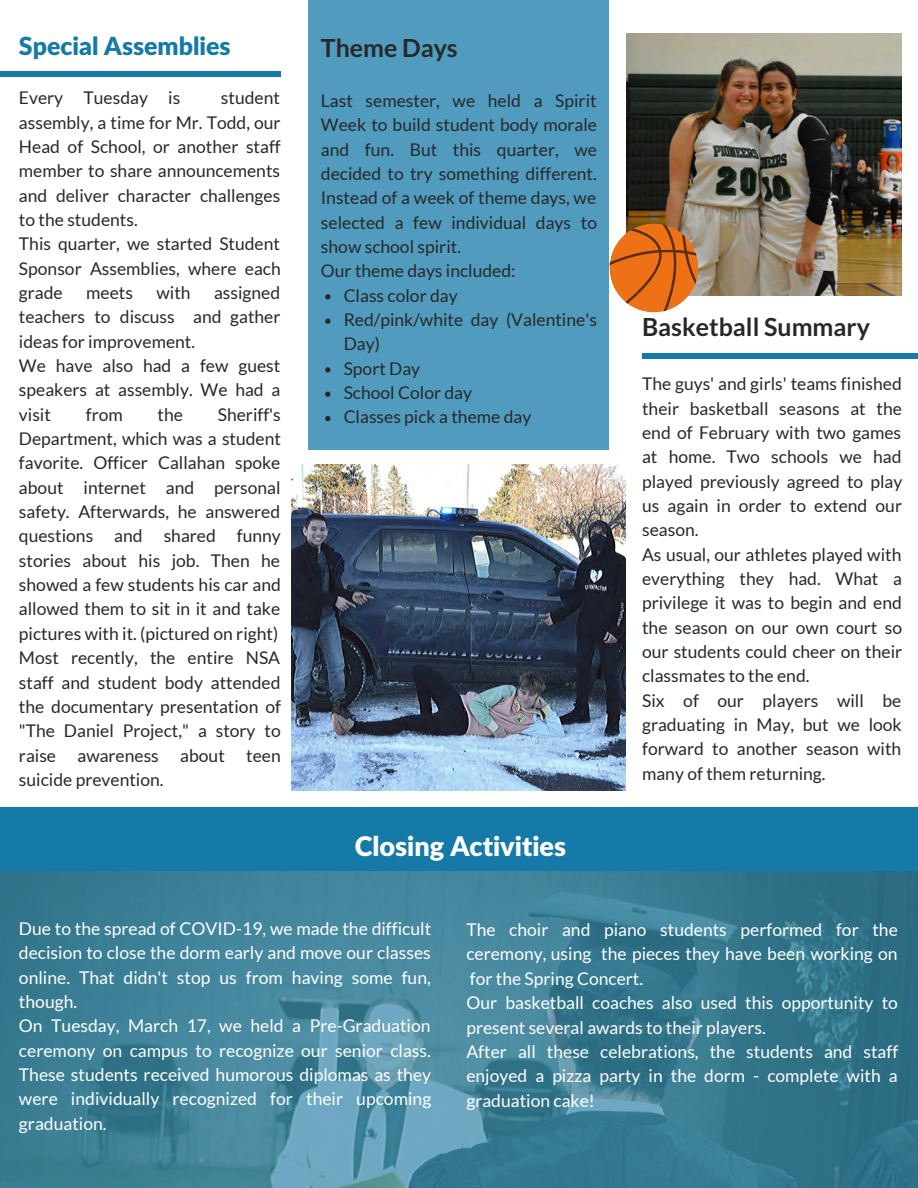
<style>
.page{position:relative;width:918px;height:1188px;background:#fff}
.page>*{position:absolute;margin:0;border:0;box-sizing:border-box;transform-origin:0 0}
.t1{font:900 27px "Lato Latin";color:#fff}
.t2{font:700 24.9px "Lato";color:#282828}
.t3{font:900 24.9px "Lato Latin";color:#157aa8}
.t4{font:17.55px/24.3px "Lato";color:#282828}
.t5{font:17.55px/24.3px "Lato";color:#fff}
</style>
<div class="page">
<div style="left:0;top:808px;width:918px;height:380px;background:#157aa8"></div>
<img style="left:626px;top:33px;width:276px;height:262px">
<img style="left:292px;top:464px;width:334px;height:327px">
<div style="left:309px;top:0;width:300px;height:450px;background:#509bbe"></div>
<div style="left:0;top:72px;width:281px;height:5px;background:#157aa8"></div>
<div style="left:642px;top:354px;width:276px;height:5px;background:#157aa8"></div>
<svg style="left:609px;top:224px;width:89px;height:88px;background:#db803d"></svg>
<img style="left:0;top:872px;width:918px;height:316px">
<svg style="left:325px;top:294px;width:5px;height:5px"></svg>
<svg style="left:325px;top:319px;width:5px;height:5px"></svg>
<svg style="left:325px;top:367px;width:5px;height:6px"></svg>
<svg style="left:325px;top:392px;width:5px;height:5px"></svg>
<svg style="left:325px;top:416px;width:5px;height:5px"></svg>
<h2 class="t3" style="left:19px;top:30px;width:213px">Special Assemblies</h2>
<p class="t4" style="left:19px;top:86px;width:263px;text-indent:202px">student assembly, a time for Mr. Todd, our<br>Head of School, or another staff member to share announcements and deliver character challenges to the students.<br>This quarter, we started Student<br>Sponsor Assemblies, where each grade</p>
<p class="t4" style="left:19px;top:86px;width:163px">Every Tuesday is</p>
<p class="t4" style="left:19px;top:280px;width:263px;text-indent:195px">assigned teachers to discuss and gather ideas for improvement.<br>We have also had a few guest speakers at assembly. We had a visit</p>
<p class="t4" style="left:86px;top:280px;width:48px">meets</p>
<p class="t4" style="left:157px;top:280px;width:36px">with</p>
<p class="t4" style="left:19px;top:402px;width:264px;text-indent:199px">Sheriff's<br>Department, which was a student favorite. Officer Callahan spoke about internet and personal safety. Afterwards, he answered questions and shared funny stories about his job. Then he showed a few students his car and allowed them to sit in it and take pictures with it. (pictured on right)<br>Most recently, the entire NSA staff and student body attended the documentary presentation of "The Daniel Project," a story to raise awareness about teen suicide prevention.</p>
<p class="t4" style="left:86px;top:402px;width:39px">from</p>
<p class="t4" style="left:158px;top:402px;width:27px">the</p>
<h2 class="t2" style="left:321px;top:33px;width:138px">Theme Days</h2>
<p class="t4" style="left:321px;top:88px;width:278px">Last semester, we held a Spirit<br>Week to build student body morale and fun. But this quarter, we decided to try something different.<br>Instead of a week of theme days, we selected a few individual days to show school spirit.<br>Our theme days included:</p>
<p class="t4" style="left:344px;top:283px;width:255px">Class color day<br>Red/pink/white day (Valentine's<br>Day)<br>Sport Day<br>School Color day<br>Classes pick a theme day</p>
<h1 class="t1" style="left:355px;top:829px;width:213px">Closing Activities</h1>
<h2 class="t2" style="left:642px;top:312px;width:229px">Basketball Summary</h2>
<p class="t4" style="left:642px;top:372px;width:262px">The guys' and girls' teams finished their basketball seasons at the end of February with two games at home. Two schools we had played previously agreed to play us again in order to extend our season.<br>As usual, our athletes played with everything they had. What a privilege it was to begin and end the season on our own court so our students could cheer on their classmates to the end.<br>Six of our players will be graduating in May, but we look forward to another season with many of them returning.</p>
<p class="t5" style="left:19px;top:916px;width:414px">Due to the spread of COVID-19, we made the difficult decision to close the dorm early and move our classes online. That didn't stop us from having some fun, though.<br>On Tuesday, March 17, we held a Pre-Graduation ceremony on campus to recognize our senior class.<br>These students received humorous diplomas as they were individually recognized for their upcoming graduation.</p>
<p class="t5" style="left:466px;top:918px;width:433px">The choir and piano students performed for the ceremony, using the pieces they have been working on for the Spring Concert.<br>Our basketball coaches also used this opportunity to present several awards to their players.<br>After all these celebrations, the students and staff enjoyed a pizza party in the dorm - complete with a graduation cake!</p>
</div>
